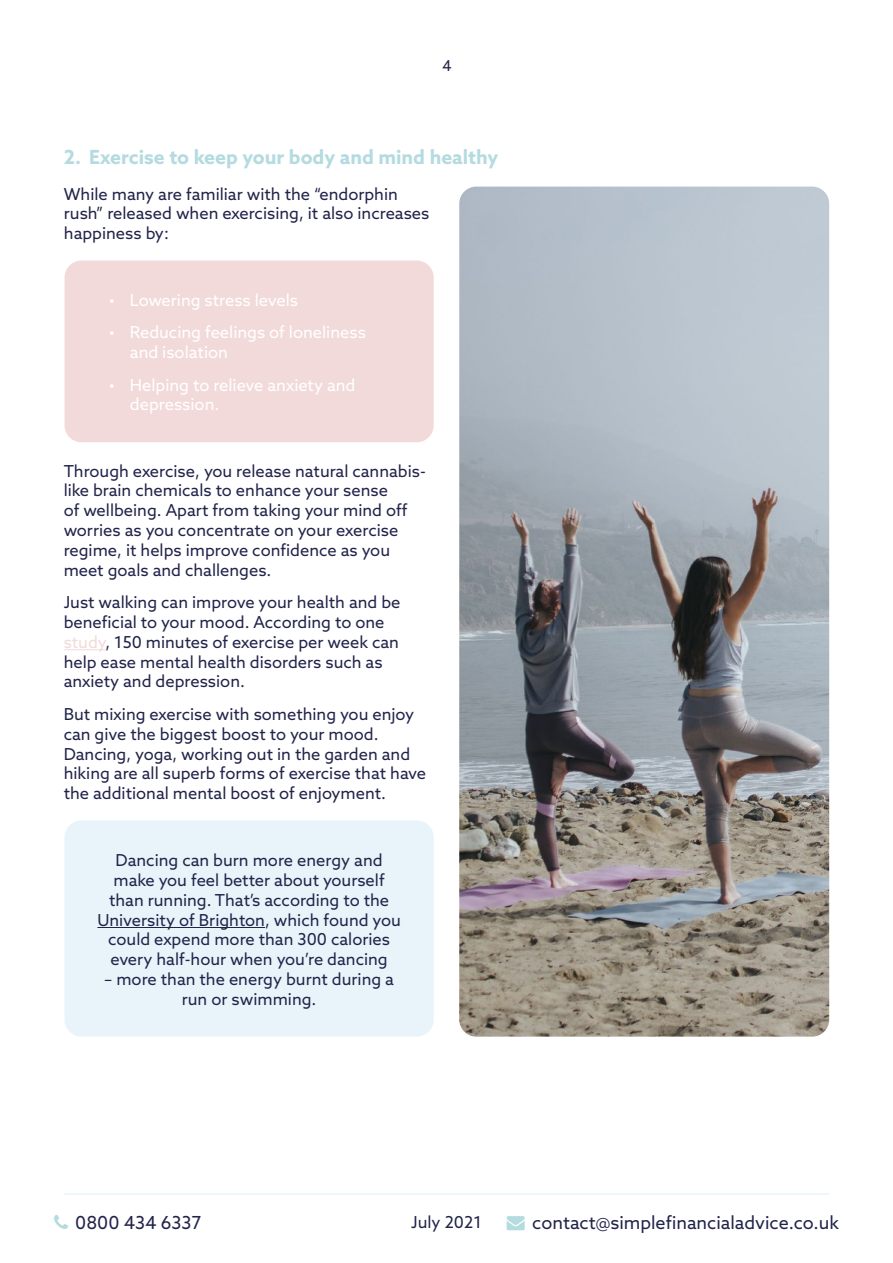
<style>
.page{position:relative;width:893px;height:1263px;background:#fff}
.page>*{position:absolute;margin:0;border:0;box-sizing:border-box;transform-origin:0 0}
.t1{font:700 19.5px "Azo Sans";color:#b4dbdf}
.t2{font:18px "Azo Sans";color:#21244a}
.t3{font:16.5px/19.8px "Azo Sans";color:#21244a}
.t4{font:16.5px/19.8px "Azo Sans";color:#fff}
.t5{font:15px "Azo Sans";color:#21244a}
.s1{color:#f3dada}
.s2{color:#b4dbdf}
</style>
<div class="page">
<hr style="left:64px;top:1193px;width:765px;height:2px;background:#e8f4fa">
<div style="left:65px;top:260px;width:369px;height:182px;background:#f3dada;border-radius:17px"></div>
<hr style="left:64px;top:649px;width:41px;height:1px;background:#f3dada">
<div style="left:65px;top:820px;width:369px;height:216px;background:#e8f4fa;border-radius:17px"></div>
<hr style="left:97px;top:927px;width:168px;height:1px;background:#21244a">
<img style="left:459px;top:187px;width:370px;height:849px">
<p class="t5" style="left:442px;top:56px;width:11px">4</p>
<p class="t1" style="left:64px;top:144px;width:436px">2. Exercise to keep your body and mind healthy</p>
<p class="t3" style="left:64px;top:184px;width:367px">While many are familiar with the “endorphin rush” released when exercising, it also increases happiness by:</p>
<p class="t4" style="left:109px;top:290px;width:191px">• Lowering stress levels</p>
<p class="t4" style="left:130px;top:322px;width:237px;text-indent:-21px">• Reducing feelings of loneliness and isolation</p>
<p class="t4" style="left:130px;top:375px;width:227px;text-indent:-21px">• Helping to relieve anxiety and depression.</p>
<p class="t3" style="left:64px;top:461px;width:364px">Through exercise, you release natural cannabis&shy;like brain chemicals to enhance your sense<br>of wellbeing. Apart from taking your mind off worries as you concentrate on your exercise regime, it helps improve confidence as you meet goals and challenges.</p>
<p class="t3" style="left:64px;top:592px;width:338px">Just walking can improve your health and be beneficial to your mood. According to one <span class="s1">study</span>, 150 minutes of exercise per week can help ease mental health disorders such as anxiety and depression.</p>
<p class="t3" style="left:64px;top:704px;width:364px">But mixing exercise with something you enjoy can give the biggest boost to your mood.<br>Dancing, yoga, working out in the garden and hiking are all superb forms of exercise that have the additional mental boost of enjoyment.</p>
<p class="t3" style="left:97px;top:850px;width:305px;text-align:center">Dancing can burn more energy and make you feel better about yourself than running. That’s according to the University of Brighton, which found you could expend more than 300 calories every half-hour when you’re dancing</p>
<p class="t3" style="left:104px;top:969px;width:291px;text-align:center">– more than the energy burnt during a run or swimming.</p>
<p class="t2" style="left:75px;top:1210px;width:128px">0800 434 6337</p>
<p class="t2" style="left:507px;top:1210px;width:334px"><span class="s2">→</span> contact@simplefinancialadvice.co.uk</p>
<p class="t3" style="left:411px;top:1212px;width:72px">July 2021</p>
</div>
